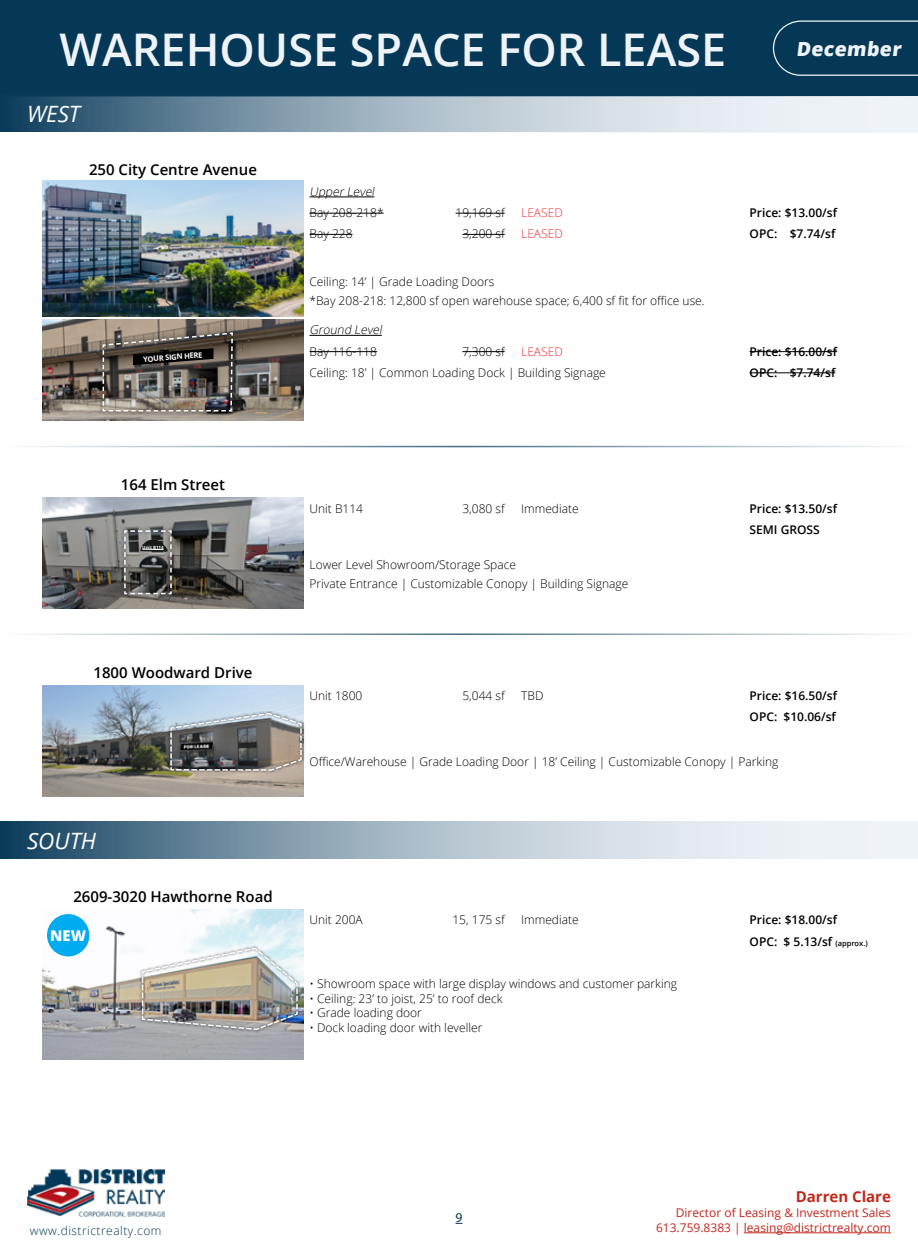
<style>
.page{position:relative;width:918px;height:1242px;background:#fff}
.page>*{position:absolute;margin:0;border:0;box-sizing:border-box;transform-origin:0 0}
.t1{font:600 45px "Open Sans";color:#eef3f8}
.t2{font:italic 22.5px "Open Sans";color:#fff}
.t3{font:800 19.5px "Open Sans";color:#eef3f8}
.t4{font:600 15px "Open Sans";color:#000}
.t5{font:700 15px "Open Sans";color:#c3271b}
.t6{font:800 14.85px "Open Sans";color:#fff}
.t7{font:13.5px "Myriad Pro";color:#053856}
.t8{font:300 12px/19.5px "Open Sans";color:#000}
.t9{font:600 12px/21.1px "Open Sans";color:#000}
.t10{font:12px "Open Sans";color:#c3271b}
.t11{font:300 12px "Open Sans";letter-spacing:.04em;color:#053856}
.t12{font:italic 300 12px "Open Sans";color:#000}
.t13{font:300 12px "Open Sans";color:#ee3134}
.t14{font:700 7.5px "Open Sans";color:#fff}
.t15{font:700 4.35px "Open Sans";color:#fff}
.s1{font-size:7.5px}
</style>
<div class="page">
<div style="left:0;top:0;width:918px;height:96px;background:#053856"></div>
<svg style="left:772px;top:20px;width:146px;height:113px"></svg>
<hr style="left:744px;top:1233px;width:147px;height:1px;background:#c3271b">
<img style="left:27px;top:1170px;width:137px;height:46px">
<img style="left:43px;top:181px;width:261px;height:135px">
<hr style="left:310px;top:197px;width:64px;height:1px;background:#000">
<hr style="left:310px;top:213px;width:74px;height:1px;background:#000">
<hr style="left:456px;top:213px;width:49px;height:1px;background:#000">
<hr style="left:310px;top:234px;width:43px;height:1px;background:#000">
<hr style="left:462px;top:234px;width:43px;height:1px;background:#000">
<img style="left:43px;top:319px;width:261px;height:102px">
<hr style="left:310px;top:335px;width:72px;height:1px;background:#000">
<hr style="left:310px;top:351px;width:67px;height:1px;background:#000">
<hr style="left:462px;top:351px;width:43px;height:1px;background:#000">
<hr style="left:750px;top:351px;width:87px;height:1px;background:#000">
<hr style="left:750px;top:373px;width:85px;height:1px;background:#000">
<div style="left:98px;top:329px;width:139px;height:86px;background:#000;opacity:.75"></div>
<img style="left:102px;top:332px;width:132px;height:80px">
<img style="left:43px;top:497px;width:261px;height:111px">
<div style="left:120px;top:527px;width:55px;height:71px;background:#000;opacity:.75"></div>
<svg style="left:123px;top:530px;width:49px;height:65px;background:#5f5f5e"></svg>
<hr style="left:0;top:446px;width:918px;height:1px;background:#093a5a">
<svg style="left:0;top:821px;width:918px;height:38px;background:#a3b6c3"></svg>
<div style="left:0;top:95px;width:918px;height:37px;background:#093a5a"></div>
<svg style="left:22px;top:96px;width:896px;height:36px;background:#a5b8c4"></svg>
<hr style="left:0;top:634px;width:918px;height:1px;background:#093a5a">
<img style="left:43px;top:909px;width:261px;height:150px">
<div style="left:139px;top:945px;width:161px;height:88px;background:#000;opacity:.75"></div>
<img style="left:141px;top:947px;width:158px;height:84px">
<div style="left:47px;top:914px;width:42px;height:42px;background:#00aeef;border-radius:50%"></div>
<img style="left:43px;top:685px;width:261px;height:111px">
<div style="left:168px;top:711px;width:137px;height:62px;background:#000;opacity:.75"></div>
<svg style="left:170px;top:712px;width:133px;height:60px;background:#7d7e7e"></svg>
<h1 class="t1" style="left:60px;top:19px;width:668px">WAREHOUSE SPACE FOR LEASE</h1>
<h2 class="t2" style="left:27px;top:98px;width:55px">WEST</h2>
<p class="t4" style="left:89px;top:159px;width:169px">250 City Centre Avenue</p>
<h3 class="t3" style="left:796px;top:34px;width:110px">December</h3>
<p class="t14" style="left:143px;top:354px;width:61px;rotate:-5deg">YOUR SIGN HERE</p>
<p class="t12" style="left:310px;top:183px;width:69px">UpperLevel</p>
<p class="t8" style="left:310px;top:203px;width:76px">Bay 208-218*</p>
<p class="t8" style="left:456px;top:203px;width:51px">19,169 sf</p>
<p class="t13" style="left:521px;top:205px;width:43px">LEASED</p>
<p class="t9" style="left:750px;top:202px;width:89px">Price: $13.00/sf</p>
<p class="t8" style="left:310px;top:224px;width:45px">Bay 228</p>
<p class="t8" style="left:462px;top:224px;width:44px">3,200 sf</p>
<p class="t13" style="left:521px;top:226px;width:43px">LEASED</p>
<p class="t9" style="left:750px;top:223px;width:87px">OPC: $7.74/sf</p>
<p class="t8" style="left:310px;top:271px;width:397px">Ceiling: 14’ | Grade Loading Doors<br>*Bay 208-218: 12,800 sf open warehouse space; 6,400 sf fit for office use.</p>
<p class="t12" style="left:310px;top:322px;width:77px">Ground Level</p>
<p class="t8" style="left:310px;top:341px;width:69px">Bay 116-118</p>
<p class="t8" style="left:462px;top:341px;width:44px">7,300 sf</p>
<p class="t13" style="left:521px;top:343px;width:43px">LEASED</p>
<p class="t9" style="left:750px;top:340px;width:89px">Price: $16.00/sf</p>
<p class="t8" style="left:310px;top:362px;width:298px">Ceiling: 18’ | Common Loading Dock | Building Signage</p>
<p class="t9" style="left:750px;top:362px;width:87px">OPC: $7.74/sf</p>
<p class="t4" style="left:121px;top:474px;width:106px">164 Elm Street</p>
<p class="t15" style="left:142px;top:544px;width:23px;rotate:1deg">Unit B114</p>
<p class="t4" style="left:94px;top:662px;width:161px">1800 Woodward Drive</p>
<h2 class="t2" style="left:27px;top:825px;width:71px">SOUTH</h2>
<p class="t4" style="left:73px;top:886px;width:201px">2609-3020 Hawthorne Road</p>
<p class="t6" style="left:50px;top:924px;width:37px">NEW</p>
<p class="t8" style="left:310px;top:498px;width:55px">Unit B114</p>
<p class="t8" style="left:462px;top:498px;width:44px">3,080 sf</p>
<p class="t8" style="left:521px;top:498px;width:59px">Immediate</p>
<p class="t9" style="left:750px;top:497px;width:89px">Price: $13.50/sf<br>SEMI GROSS</p>
<p class="t8" style="left:310px;top:555px;width:320px">Lower Level Showroom/Storage Space<br>Private Entrance | Customizable Conopy | Building Signage</p>
<p class="t8" style="left:310px;top:686px;width:54px">Unit 1800</p>
<p class="t8" style="left:462px;top:686px;width:44px">5,044 sf</p>
<p class="t8" style="left:521px;top:686px;width:24px">TBD</p>
<p class="t9" style="left:750px;top:685px;width:89px">Price: $16.50/sf<br>OPC: $10.06/sf</p>
<p class="t8" style="left:310px;top:752px;width:470px">Office/Warehouse | Grade Loading Door | 18’ Ceiling | Customizable Conopy | Parking</p>
<p class="t8" style="left:310px;top:910px;width:55px">Unit 200A</p>
<p class="t8" style="left:452px;top:910px;width:54px">15, 175 sf</p>
<p class="t8" style="left:521px;top:910px;width:59px">Immediate</p>
<p class="t9" style="left:750px;top:909px;width:120px">Price: $18.00/sf<br>OPC: $ 5.13/sf <span class="s1">(approx.)</span></p>
<p class="t8" style="left:310px;top:974px;width:369px">• Showroom space with large display windows and customer parking</p>
<p class="t8" style="left:310px;top:988px;width:195px">• Ceiling: 23’ to joist, 25’ to roof deck</p>
<p class="t8" style="left:310px;top:1003px;width:114px">• Grade loading door</p>
<p class="t8" style="left:310px;top:1017px;width:174px">• Dock loading door with leveller</p>
<p class="t5" style="left:796px;top:1186px;width:97px">Darren Clare</p>
<p class="t10" style="left:676px;top:1204px;width:217px">Director of Leasing &amp; Investment Sales</p>
<p class="t7" style="left:456px;top:1209px;width:8px">9</p>
<p class="t11" style="left:30px;top:1222px;width:133px">www.districtrealty.com</p>
<p class="t10" style="left:656px;top:1219px;width:236px">613.759.8383 | leasing@districtrealty.com</p>
</div>
